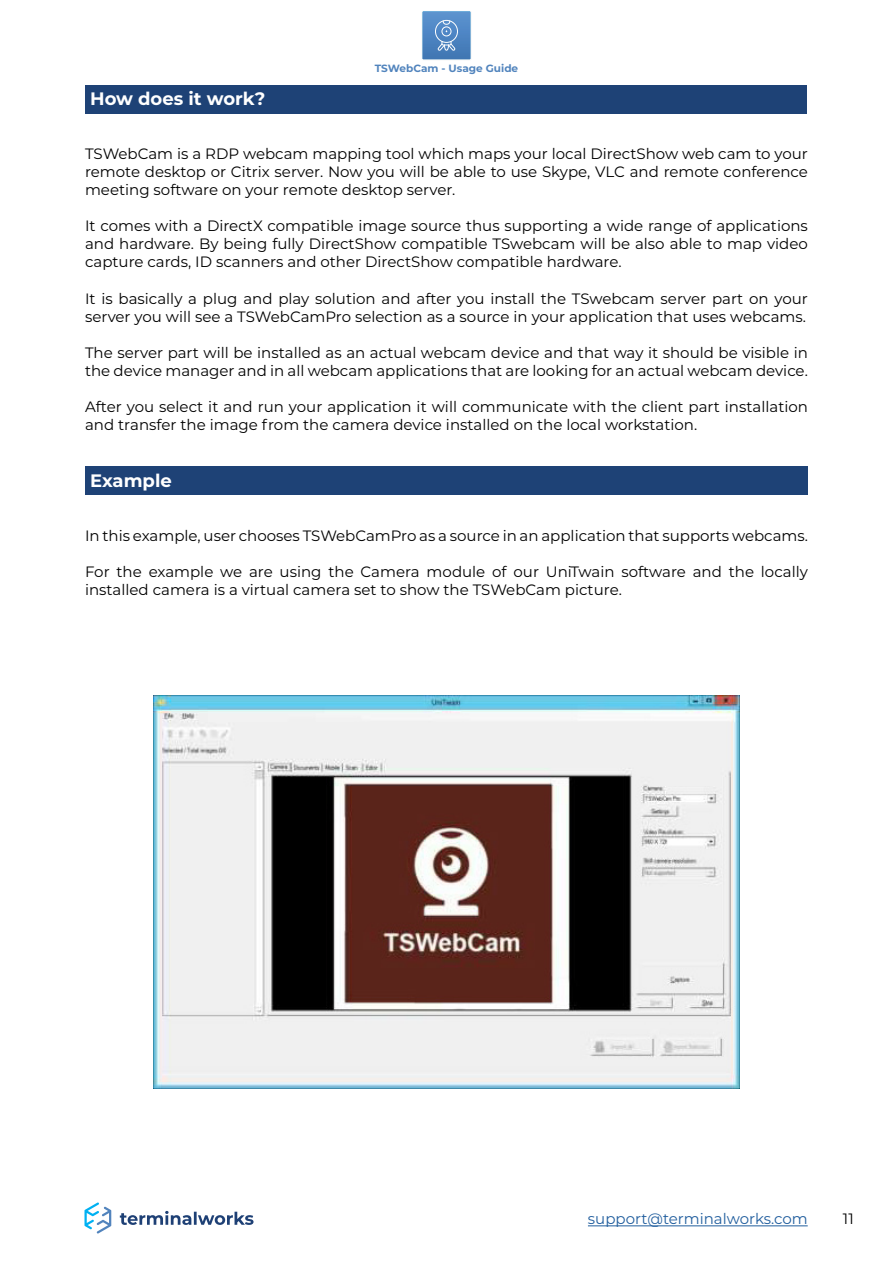
<style>
.page{position:relative;width:893px;height:1263px;background:#fff}
.page>*{position:absolute;margin:0;border:0;box-sizing:border-box;transform-origin:0 0}
.t1{font:700 18px "Montserrat";color:#fff}
.t2{font:15px/18px "Montserrat";color:#000}
.t3{font:15px "Montserrat";color:#215e9e}
.t4{font:700 10.5px "Montserrat";color:#5184bd}
</style>
<div class="page">
<svg style="left:422px;top:11px;width:49px;height:49px"></svg>
<svg style="left:423px;top:12px;width:47px;height:47px;background:#5a8dc6"></svg>
<svg style="left:84px;top:1202px;width:27px;height:32px"></svg>
<svg style="left:120px;top:1211px;width:134px;height:14px"></svg>
<hr style="left:588px;top:1225px;width:220px;height:1px;background:#215e9e">
<div style="left:85px;top:85px;width:721px;height:28px;background:#1e4276"></div>
<div style="left:85px;top:466px;width:723px;height:28px;background:#1e4276"></div>
<img style="left:153px;top:695px;width:587px;height:393px">
<p class="t1" style="left:90px;top:86px;width:177px">How does it work?</p>
<p class="t4" style="left:375px;top:61px;width:145px">TSWebCam - Usage Guide</p>
<p class="t2" style="left:85px;top:145px;width:724px;text-align:justify">TSWebCam is a RDP webcam mapping tool which maps your local DirectShow web cam to your remote desktop or Citrix server. Now you will be able to use Skype, VLC and remote conference meeting software on your remote desktop server.</p>
<p class="t2" style="left:85px;top:217px;width:724px;text-align:justify">It comes with a DirectX compatible image source thus supporting a wide range of applications and hardware. By being fully DirectShow compatible TSwebcam will be also able to map video capture cards, ID scanners and other DirectShow compatible hardware.</p>
<p class="t2" style="left:85px;top:289px;width:724px">It is basically a plug and play solution and after you install the TSwebcam server part on your server you will see a TSWebCamPro selection as a source in your application that uses webcams.</p>
<p class="t2" style="left:85px;top:343px;width:724px">The server part will be installed as an actual webcam device and that way it should be visible in the device manager and in all webcam applications that are looking for an actual webcam device.</p>
<p class="t2" style="left:85px;top:397px;width:724px">After you select it and run your application it will communicate with the client part installation and transfer the image from the camera device installed on the local workstation.</p>
<p class="t1" style="left:90px;top:468px;width:83px">Example</p>
<p class="t2" style="left:85px;top:526px;width:724px">In this example, user chooses TSWebCamPro as a source in an application that supports webcams.</p>
<p class="t2" style="left:85px;top:562px;width:724px">For the example we are using the Camera module of our UniTwain software and the locally installed camera is a virtual camera set to show the TSWebCam picture.</p>
<p class="t3" style="left:588px;top:1209px;width:221px">support@terminalworks.com</p>
<p class="t2" style="left:843px;top:1209px;width:12px">11</p>
</div>
